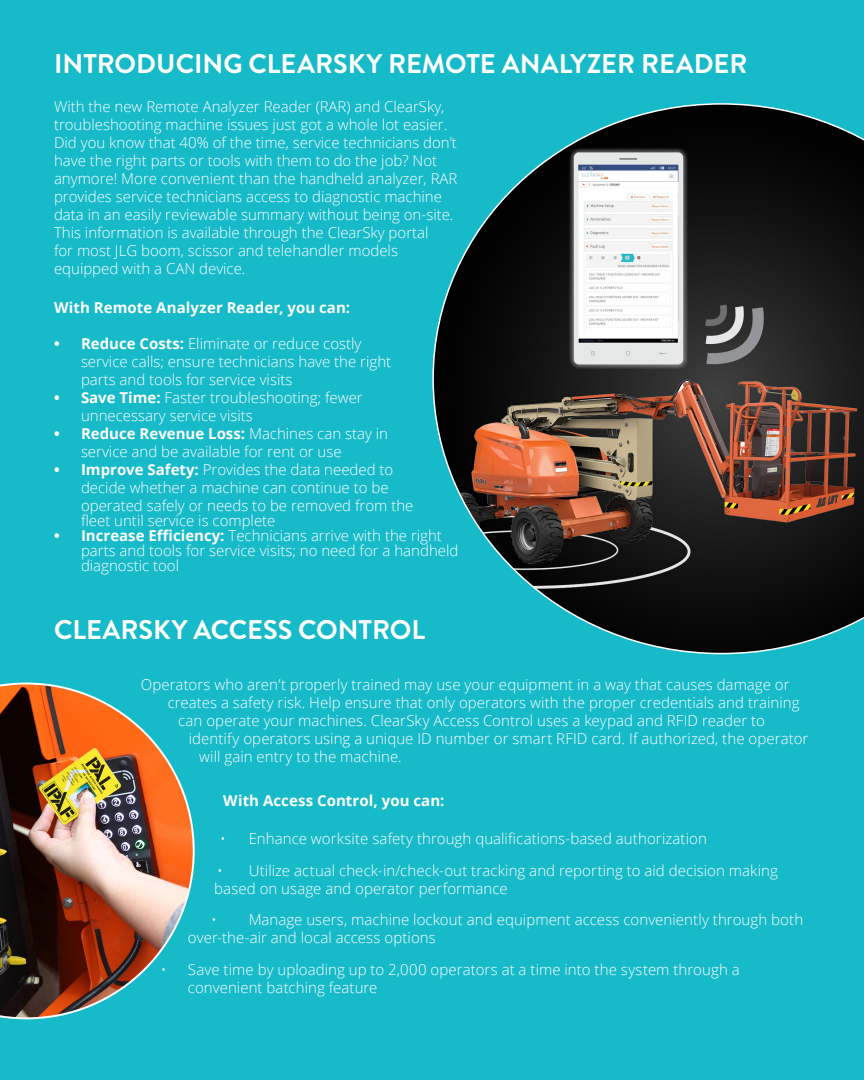
<style>
.page{position:relative;width:864px;height:1080px;background:#17bac9}
.page>*{position:absolute;margin:0;border:0;box-sizing:border-box;transform-origin:0 0}
.t1{font:700 27px "Brandon Grotesque";color:#fff}
.Bullets{font:300 15px/18px "Open Sans";color:#fff}
.BC{font:300 15px "Open Sans";letter-spacing:.005em;color:#fff}
.Bullets-2{font:700 15px "Open Sans";letter-spacing:.005em;color:#fff}
.BC-2{font:700 15px "Open Sans";letter-spacing:.005em;color:#fff}
.s1{font-weight:700}
</style>
<div class="page">
<img style="left:0;top:683px;width:195px;height:336px">
<svg style="left:432px;top:103px;width:432px;height:551px"></svg>
<h1 class="t1" style="left:54px;top:45px;width:695px">INTRODUCING CLEARSKY REMOTE ANALYZER READER</h1>
<p class="Bullets" style="left:54px;top:97px;width:405px">With the new Remote Analyzer Reader (RAR) and ClearSky, troubleshooting machine issues just got a whole lot easier.<br>Did you know that 40% of the time, service technicians don’t have the right parts or tools with them to do the job? Not anymore! More convenient than the handheld analyzer, RAR provides service technicians access to diagnostic machine data in an easily reviewable summary without being on-site.<br>This information is available through the ClearSky portal<br>for most JLG boom, scissor and telehandler models equipped with a CAN device.</p>
<p class="Bullets-2" style="left:54px;top:297px;width:298px">With Remote Analyzer Reader, you can:</p>
<p class="Bullets" style="left:81px;top:334px;width:312px;text-indent:-27px"><span class="s1">• Reduce Costs:</span> Eliminate or reduce costly service calls; ensure technicians have the right parts and tools for service visits</p>
<p class="Bullets" style="left:81px;top:388px;width:283px;text-indent:-27px"><span class="s1">• Save Time:</span> Faster troubleshooting; fewer unnecessary service visits</p>
<p class="Bullets" style="left:81px;top:424px;width:309px;text-indent:-27px"><span class="s1">• Reduce Revenue Loss:</span> Machines can stay in service and be available for rent or use</p>
<p class="Bullets" style="left:81px;top:460px;width:334px;text-indent:-27px"><span class="s1">• Improve Safety:</span> Provides the data needed to decide whether a machine can continue to be operated safely or needs to be removed from the</p>
<p class="Bullets" style="left:81px;top:511px;width:196px">fleet until service is complete</p>
<p class="Bullets" style="left:81px;top:528px;width:379px;line-height:15px;text-indent:-27px"><span class="s1">• Increase Efficiency:</span> Technicians arrive with the right parts and tools for service visits; no need for a handheld diagnostic tool</p>
<h1 class="t1" style="left:54px;top:611px;width:373px">CLEARSKY ACCESS CONTROL</h1>
<p class="BC" style="left:141px;top:674px;width:650px">Operators who aren’t properly trained may use your equipment in a way that causes damage or</p>
<p class="BC" style="left:168px;top:692px;width:633px">creates a safety risk. Help ensure that only operators with the proper credentials and training</p>
<p class="BC" style="left:178px;top:710px;width:588px">can operate your machines. ClearSky Access Control uses a keypad and RFID reader to</p>
<p class="BC" style="left:189px;top:728px;width:621px">identify operators using a unique ID number or smart RFID card. If authorized, the operator</p>
<p class="BC" style="left:199px;top:746px;width:204px">will gain entry to the machine.</p>
<p class="BC-2" style="left:223px;top:790px;width:223px">With Access Control, you can:</p>
<p class="Bullets" style="left:220px;top:829px;width:488px">• Enhance worksite safety through qualifications-based authorization</p>
<p class="Bullets" style="left:214px;top:861px;width:565px">• Utilize actual check-in/check-out tracking and reporting to aid decision making based on usage and operator performance</p>
<p class="Bullets" style="left:188px;top:910px;width:617px;text-indent:23px">• Manage users, machine lockout and equipment access conveniently through both over-the-air and local access options</p>
<p class="Bullets" style="left:188px;top:960px;width:553px;text-indent:-27px">• Save time by uploading up to 2,000 operators at a time into the system through a convenient batching feature</p>
</div>
